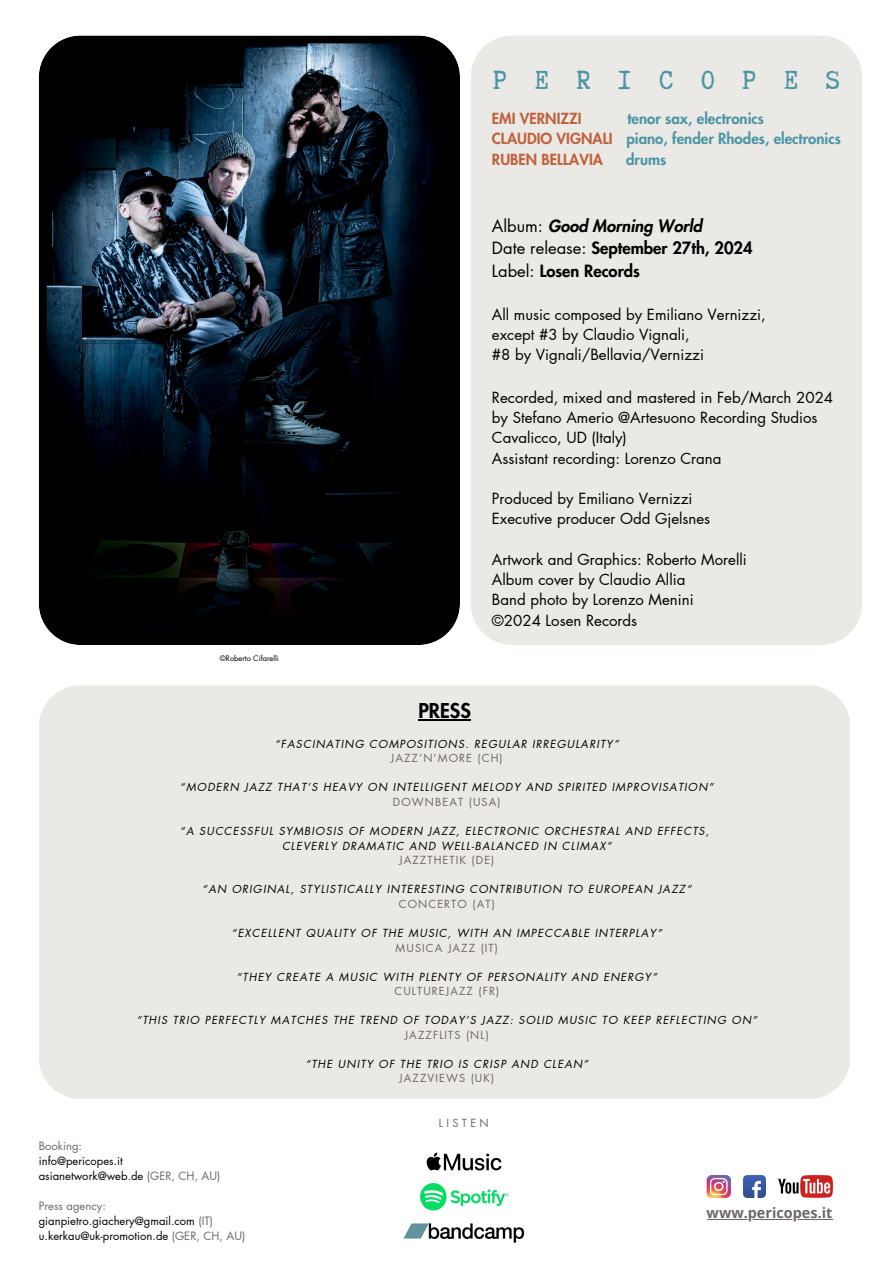
<style>
.page{position:relative;width:894px;height:1264px;background:#fff}
.page>*{position:absolute;margin:0;border:0;box-sizing:border-box;transform-origin:0 0}
.t1{font:31.2px "Truetypewriter Polygl OTT";color:#4b95a4}
.t2{font:800 19.95px "Futura LT Pro";color:#000}
.t3{font:800 16.5px/22.5px "Futura LT Pro";color:#000}
.t4{font:15px/20.2px "Futura LT Pro";color:#000}
.t5{font:800 15px/20.2px "Futura LT Pro";color:#4b95a4}
.t6{font:800 15px "Futura LT Pro";color:#c1613d}
.t7{font:700 14.4px "Open Sans";color:#6d6767}
.t8{font:11.25px "Futura LT Pro";color:#000}
.t9{font:11.25px "Futura LT Pro";color:#6d6767}
.t10{font:italic 10.95px/14.5px "Futura LT Pro";letter-spacing:.1em;color:#000;text-align:center}
.t11{font:10.95px "Futura LT Pro";letter-spacing:.31em;color:#6d6767}
.t12{font:7.5px "Futura LT Pro";color:#000}
.s1{color:#c1613d}
.s2{font-weight:400}
.s3{font-style:italic}
.s4{font-style:normal;color:#6d6767}
.s5{color:#6d6767}
</style>
<div class="page">
<div style="left:471px;top:35px;width:390px;height:610px;background:#ebe9e5"></div>
<div style="left:39px;top:685px;width:810px;height:413px;background:#ebe9e5"></div>
<hr style="left:418px;top:719px;width:52px;height:1px;background:#000">
<svg style="left:39px;top:35px;width:421px;height:610px;background:#101821"></svg>
<img style="left:743px;top:1175px;width:22px;height:22px">
<img style="left:706px;top:1175px;width:24px;height:22px">
<img style="left:778px;top:1175px;width:54px;height:22px">
<img style="left:420px;top:1183px;width:88px;height:27px">
<img style="left:426px;top:1152px;width:75px;height:18px">
<img style="left:403px;top:1223px;width:122px;height:20px">
<hr style="left:706px;top:1218px;width:126px;height:1px;background:#6d6767">
<h6 class="t1" style="left:493px;top:64px;width:348px">P E R I C O P E S</h6>
<h6 class="t6" style="left:492px;top:112px;width:91px">EMI VERNIZZI</h6>
<h6 class="t5" style="left:492px;top:109px;width:350px;text-indent:135px">tenor sax, electronics<br><span class="s1">CLAUDIO VIGNALI</span> piano, fender Rhodes, electronics<br><span class="s1">RUBEN BELLAVIA</span></h6>
<h6 class="t5" style="left:626px;top:150px;width:42px">drums</h6>
<h6 class="t12" style="left:220px;top:655px;width:60px">©Roberto Cifarelli</h6>
<h4 class="t3" style="left:492px;top:215px;width:262px"><span class="s2">Album:</span> <span class="s3">Good Morning World<br></span><span class="s2">Date release:</span> September 27th, 2024<br><span class="s2">Label:</span> Losen Records</h4>
<h2 class="t4" style="left:492px;top:304px;width:275px">All music composed by Emiliano Vernizzi, except #3 by Claudio Vignali,<br>#8 by Vignali/Bellavia/Vernizzi</h2>
<h6 class="t4" style="left:492px;top:388px;width:342px">Recorded, mixed and mastered in Feb/March 2024 by Stefano Amerio @Artesuono Recording Studios Cavalicco, UD (Italy)<br>Assistant recording: Lorenzo Crana</h6>
<h6 class="t4" style="left:492px;top:489px;width:220px">Produced by Emiliano Vernizzi<br>Executive producer Odd Gjelsnes</h6>
<h6 class="t4" style="left:492px;top:550px;width:256px">Artwork and Graphics: Roberto Morelli<br>Album cover by Claudio Allia<br>Band photo by Lorenzo Menini<br>©2024 Losen Records</h6>
<h6 class="t2" style="left:418px;top:702px;width:54px">PRESS</h6>
<p class="t10" style="left:275px;top:737px;width:345px">“FASCINATING COMPOSITIONS. REGULAR IRREGULARITY”<br><span class="s4">JAZZ’N’MORE (CH)</span></p>
<p class="t10" style="left:180px;top:780px;width:535px">“MODERN JAZZ THAT’S HEAVY ON INTELLIGENT MELODY AND SPIRITED IMPROVISATION”<br><span class="s4">DOWNBEAT (USA)</span></p>
<h1 class="t10" style="left:180px;top:824px;width:530px">“A SUCCESSFUL SYMBIOSIS OF MODERN JAZZ, ELECTRONIC ORCHESTRAL AND EFFECTS,<br>CLEVERLY DRAMATIC AND WELL-BALANCED IN CLIMAX”<br><span class="s4">JAZZTHETIK (DE)</span></h1>
<h3 class="t10" style="left:202px;top:882px;width:490px">“AN ORIGINAL, STYLISTICALLY INTERESTING CONTRIBUTION TO EUROPEAN JAZZ“<br><span class="s4">CONCERTO (AT)</span></h3>
<h4 class="t10" style="left:231px;top:926px;width:431px">“EXCELLENT QUALITY OF THE MUSIC, WITH AN IMPECCABLE INTERPLAY”<br><span class="s4">MUSICA JAZZ (IT)</span></h4>
<h4 class="t10" style="left:236px;top:969px;width:422px">“THEY CREATE A MUSIC WITH PLENTY OF PERSONALITY AND ENERGY”<br><span class="s4">CULTUREJAZZ (FR)</span></h4>
<h4 class="t10" style="left:136px;top:1013px;width:622px">“THIS TRIO PERFECTLY MATCHES THE TREND OF TODAY’S JAZZ: SOLID MUSIC TO KEEP REFLECTING ON”<br><span class="s4">JAZZFLITS (NL)</span></h4>
<h4 class="t10" style="left:305px;top:1057px;width:284px">“THE UNITY OF THE TRIO IS CRISP AND CLEAN”<br><span class="s4">JAZZVIEWS (UK)</span></h4>
<p class="t9" style="left:39px;top:1140px;width:45px">Booking:</p>
<p class="t8" style="left:39px;top:1155px;width:86px">info@pericopes.it</p>
<p class="t8" style="left:39px;top:1170px;width:183px">asianetwork@web.de <span class="s5">(GER, CH, AU)</span></p>
<p class="t9" style="left:39px;top:1200px;width:69px">Press agency:</p>
<p class="t8" style="left:39px;top:1215px;width:175px">gianpietro.giachery@gmail.com <span class="s5">(IT)</span></p>
<p class="t8" style="left:39px;top:1230px;width:208px">u.kerkau@uk-promotion.de <span class="s5">(GER, CH, AU)</span></p>
<h5 class="t11" style="left:439px;top:1117px;width:51px">LISTEN</h5>
<p class="t7" style="left:706px;top:1202px;width:127px">www.pericopes.it</p>
</div>
